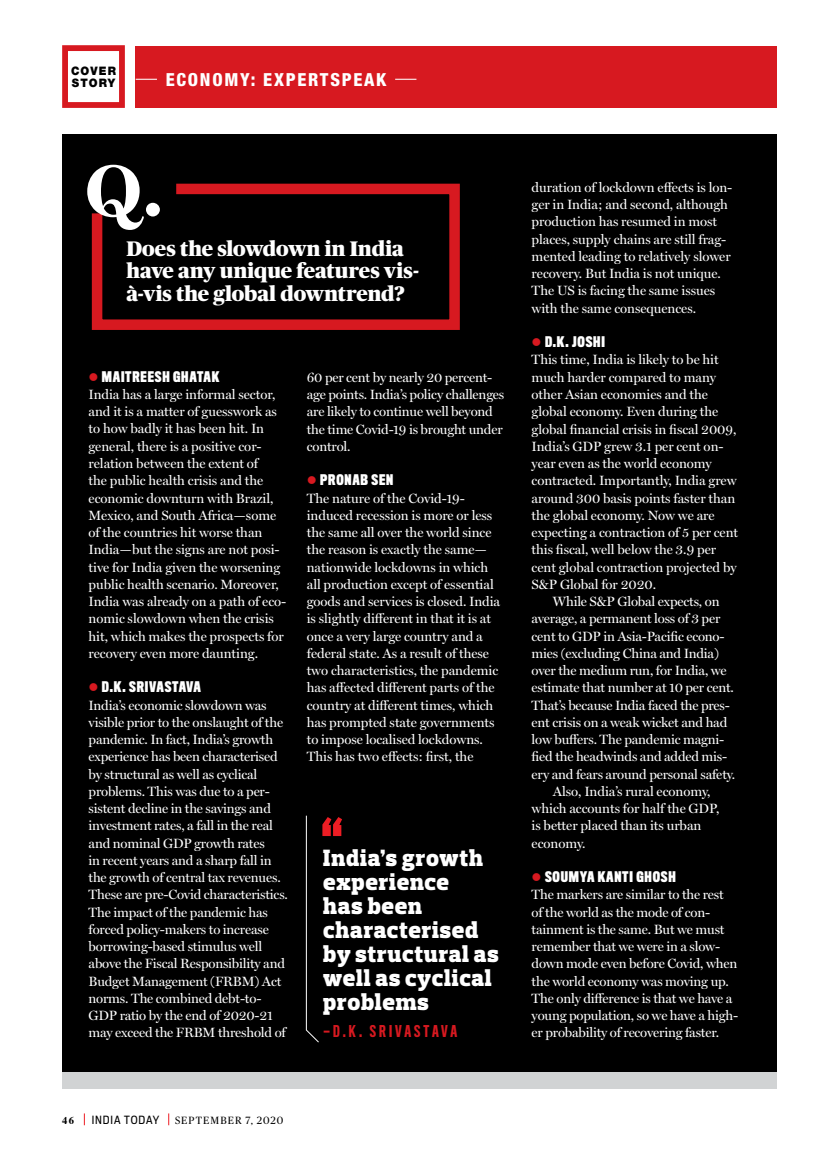
<style>
.page{position:relative;width:838px;height:1161px;background:#fff}
.page>*{position:absolute;margin:0;border:0;box-sizing:border-box;transform-origin:0 0}
.t1{font:700 73.05px "Miller Display";color:#fff}
.t2{font:900 24px/24px "Prelo Slab";letter-spacing:.035em;color:#fff}
.t3{font:900 21px/22.5px "Publico Headline";color:#fff}
.t4{font:800 condensed 18px "Helvetica Neue LT Pro";letter-spacing:.095em;color:#fff}
.t5{font:500 15px "Titling Gothic FB Comp";letter-spacing:.2em;color:#d71920}
.t6{font:13.5px/17.2px "Miller Display";letter-spacing:-.005em;color:#fff}
.t7{font:700 13.5px "Titling Gothic FB Comp";letter-spacing:.06em;color:#fff}
.t8{font:900 11.7px/12.3px "Helvetica Neue LT Std";letter-spacing:.095em;color:#000;scale:.95 1}
.t9{font:10.5px "Publico Headline";letter-spacing:.11em;color:#000}
.t10{font:10.5px "Titling Gothic FB Narrow";letter-spacing:.08em;color:#000}
.t11{font:700 10.5px "Times";color:#000}
.s1{font-family:"Publico Headline";font-weight:900}
.s2{color:#d71920}
.s3{font-family:"Titling Gothic FB Comp";font-weight:700}
</style>
<div class="page">
<svg style="left:84px;top:1113px;width:1px;height:12px"></svg>
<svg style="left:168px;top:1113px;width:1px;height:12px"></svg>
<div style="left:62px;top:1071px;width:714px;height:18px;background:#d1d3d4"></div>
<div style="left:62px;top:135px;width:714px;height:937px;background:#000"></div>
<svg style="left:306px;top:815px;width:36px;height:228px"></svg>
<svg style="left:91px;top:183px;width:369px;height:147px"></svg>
<div style="left:62px;top:45px;width:63px;height:63px;border:6px solid #d71920"></div>
<div style="left:134px;top:46px;width:642px;height:61px;background:#d71920"></div>
<svg style="left:395px;top:79px;width:21px;height:1px"></svg>
<svg style="left:136px;top:79px;width:21px;height:1px"></svg>
<p class="t8" style="left:71px;top:64px;width:49px">COVER<br>STORY</p>
<p class="t4" style="left:166px;top:68px;width:222px">ECONOMY: EXPERTSPEAK</p>
<p class="t1" style="left:86px;top:147px;width:78px">Q<span class="s1">.</span></p>
<p class="t3" style="left:126px;top:236px;width:294px">Does the slowdown in India have any unique features vis&shy;à-vis the global downtrend?</p>
<p class="t6" style="left:89px;top:368px;width:199px"><span class="s2">●</span> <span class="s3">MAITREESH GHATAK<br></span>India has a large informal sector, and it is a matter of guesswork as to how badly it has been hit. In general, there is a positive cor&shy;relation between the extent of<br>the public health crisis and the economic downturn with Brazil,<br>Mexico, and South Africa—some of the countries hit worse than<br>India—but the signs are not posi&shy;tive for India given the worsening public health scenario. Moreover,<br>India was already on a path of eco&shy;nomic slowdown when the crisis hit, which makes the prospects for recovery even more daunting.</p>
<p class="t6" style="left:89px;top:679px;width:201px"><span class="s2">●</span> <span class="s3">D.K. SRIVASTAVA<br></span>India’s economic slowdown was visible prior to the onslaught of the pandemic. In fact, India’s growth experience has been characterised by structural as well as cyclical problems. This was due to a per&shy;sistent decline in the savings and investment rates, a fall in the real and nominal GDP growth rates<br>in recent years and a sharp fall in the growth of central tax revenues.<br>These are pre-Covid characteristics.<br>The impact of the pandemic has forced policy-makers to increase borrowing-based stimulus well above the Fiscal Responsibility and<br>Budget Management (FRBM) Act norms. The combined debt-to-<br>GDP ratio by the end of 2020-21 may exceed the FRBM threshold of</p>
<p class="t6" style="left:307px;top:368px;width:199px">60 per cent by nearly 20 percent&shy;age points. India’s policy challenges are likely to continue well beyond the time Covid-19 is brought under control.</p>
<p class="t6" style="left:307px;top:472px;width:195px"><span class="s2">●</span> <span class="s3">PRONAB SEN<br></span>The nature of the Covid-19- induced recession is more or less the same all over the world since the reason is exactly the same— nationwide lockdowns in which all production except of essential goods and services is closed. India is slightly different in that it is at once a very large country and a federal state. As a result of these two characteristics, the pandemic has affected different parts of the country at different times, which has prompted state governments to impose localised lockdowns.<br>This has two effects: first, the</p>
<p class="t2" style="left:323px;top:846px;width:177px">India’s growth experience<br>has been characterised by structural as well as cyclical problems</p>
<p class="t5" style="left:323px;top:1022px;width:135px">—D.K. SRIVASTAVA</p>
<p class="t6" style="left:531px;top:179px;width:202px">duration of lockdown effects is lon&shy;ger in India; and second, although production has resumed in most places, supply chains are still frag&shy;mented leading to relatively slower recovery. But India is not unique.<br>The US is facing the same issues with the same consequences.</p>
<p class="t7" style="left:531px;top:334px;width:75px"><span class="s2">●</span> D.K. JOSHI</p>
<p class="t6" style="left:531px;top:351px;width:189px">This time, India is likely to be hit</p>
<p class="t6" style="left:531px;top:368px;width:186px">much harder compared to many</p>
<p class="t6" style="left:531px;top:386px;width:178px">other Asian economies and the</p>
<p class="t6" style="left:531px;top:403px;width:188px">global economy. Even during the</p>
<p class="t6" style="left:531px;top:420px;width:206px">global financial crisis in fiscal 2009,</p>
<p class="t6" style="left:531px;top:437px;width:193px">India’s GDP grew 3.1 per cent on-</p>
<p class="t6" style="left:531px;top:455px;width:182px">year even as the world economy</p>
<p class="t6" style="left:531px;top:472px;width:207px">contracted. Importantly, India grew</p>
<p class="t6" style="left:531px;top:489px;width:205px">around 300 basis points faster than</p>
<p class="t6" style="left:531px;top:506px;width:184px">the global economy. Now we are</p>
<p class="t6" style="left:531px;top:524px;width:208px">expecting a contraction of 5 per cent</p>
<p class="t6" style="left:531px;top:541px;width:186px">this fiscal, well below the 3.9 per</p>
<p class="t6" style="left:531px;top:558px;width:206px">cent global contraction projected by</p>
<p class="t6" style="left:531px;top:575px;width:126px">S&amp;P Global for 2020.</p>
<p class="t6" style="left:553px;top:593px;width:168px">While S&amp;P Global expects, on</p>
<p class="t6" style="left:531px;top:610px;width:190px">average, a permanent loss of 3 per</p>
<p class="t6" style="left:531px;top:627px;width:194px">cent to GDP in Asia-Pacific econo-</p>
<p class="t6" style="left:531px;top:644px;width:189px">mies (excluding China and India)</p>
<p class="t6" style="left:531px;top:662px;width:197px">over the medium run, for India, we</p>
<p class="t6" style="left:531px;top:679px;width:204px">estimate that number at 10 per cent.</p>
<p class="t6" style="left:531px;top:696px;width:200px">That’s because India faced the pres-</p>
<p class="t6" style="left:531px;top:713px;width:197px">ent crisis on a weak wicket and had</p>
<p class="t6" style="left:531px;top:731px;width:194px">low buffers. The pandemic magni-</p>
<p class="t6" style="left:531px;top:748px;width:197px">fied the headwinds and added mis-</p>
<p class="t6" style="left:531px;top:765px;width:205px">ery and fears around personal safety.</p>
<p class="t6" style="left:553px;top:782px;width:159px">Also, India’s rural economy,</p>
<p class="t6" style="left:531px;top:800px;width:189px">which accounts for half the GDP,</p>
<p class="t6" style="left:531px;top:817px;width:171px">is better placed than its urban</p>
<p class="t6" style="left:531px;top:834px;width:55px">economy.</p>
<p class="t6" style="left:531px;top:869px;width:208px"><span class="s2">●</span> <span class="s3">SOUMYA KANTI GHOSH<br></span>The markers are similar to the rest of the world as the mode of con&shy;tainment is the same. But we must remember that we were in a slow&shy;down mode even before Covid, when the world economy was moving up.<br>The only difference is that we have a young population, so we have a high&shy;er probability of recovering faster.</p>
<p class="t11" style="left:62px;top:1110px;width:13px">46</p>
<p class="t10" style="left:92px;top:1113px;width:69px">INDIA TODAY</p>
<p class="t9" style="left:175px;top:1112px;width:110px">SEPTEMBER 7, 2020</p>
</div>
